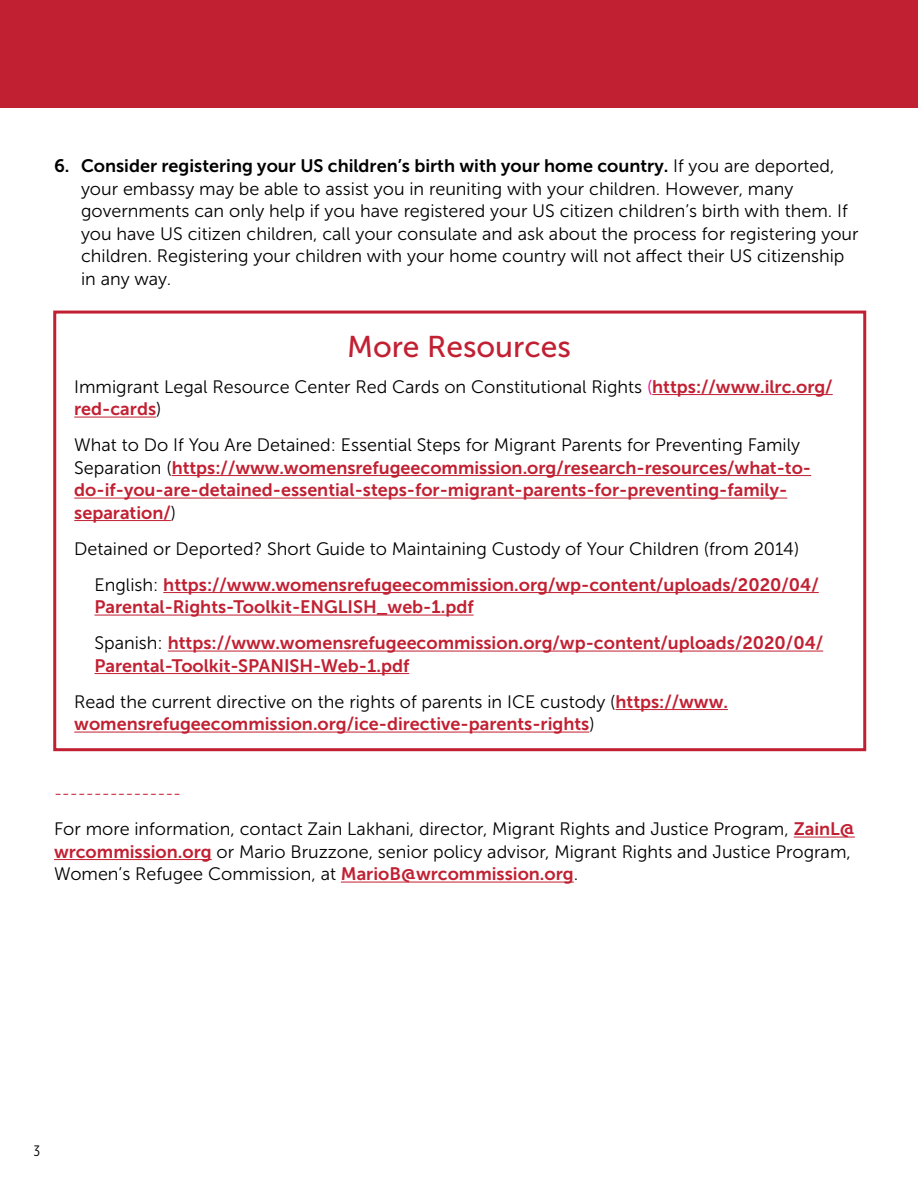
<style>
.page{position:relative;width:918px;height:1188px;background:#fff}
.page>*{position:absolute;margin:0;border:0;box-sizing:border-box;transform-origin:0 0}
.Heading_2{font:30px "Museo Sans 500";color:#c12032}
.Body{font:18px/22.5px "Museo Sans 300";color:#000}
.Body-2{font:18px/22.5px "Museo Sans 700";color:#c12032}
.Body-3{font:16.5px "Museo Sans 300";color:#c12032}
.t1{font:15px "Museo Sans Cond 300";color:#000}
.s1{font-family:"Museo Sans 700"}
.s2{color:#ec008c}
.s3{font-family:"Museo Sans 700";color:#c12032}
.s4{font-family:"Museo Sans 300";color:#000}
</style>
<div class="page">
<div style="left:0;top:0;width:918px;height:108px;background:#c12032"></div>
<hr style="left:652px;top:394px;width:181px;height:1px;background:#c12032">
<hr style="left:74px;top:417px;width:82px;height:1px;background:#c12032">
<hr style="left:172px;top:475px;width:639px;height:1px;background:#c12032">
<hr style="left:74px;top:498px;width:713px;height:1px;background:#c12032">
<hr style="left:74px;top:520px;width:97px;height:1px;background:#c12032">
<hr style="left:163px;top:592px;width:656px;height:1px;background:#c12032">
<hr style="left:94px;top:615px;width:380px;height:1px;background:#c12032">
<hr style="left:168px;top:651px;width:655px;height:1px;background:#c12032">
<hr style="left:94px;top:673px;width:315px;height:1px;background:#c12032">
<hr style="left:616px;top:709px;width:112px;height:1px;background:#c12032">
<hr style="left:74px;top:732px;width:515px;height:1px;background:#c12032">
<hr style="left:794px;top:837px;width:61px;height:1px;background:#c12032">
<hr style="left:54px;top:859px;width:158px;height:1px;background:#c12032">
<hr style="left:341px;top:882px;width:233px;height:1px;background:#c12032">
<div style="left:53px;top:311px;width:813px;height:440px;border:3px solid #c12032"></div>
<p class="Body" style="left:81px;top:155px;width:779px;text-indent:-27px"><span class="s1">6. Consider registering your US children’s birth with your home country.</span> If you are deported, your embassy may be able to assist you in reuniting with your children. However, many governments can only help if you have registered your US citizen children’s birth with them. If you have US citizen children, call your consulate and ask about the process for registering your children. Registering your children with your home country will not affect their US citizenship in any way.</p>
<h2 class="Heading_2" style="left:347px;top:330px;width:225px">More Resources</h2>
<p class="Body" style="left:74px;top:375px;width:760px">Immigrant Legal Resource Center Red Cards on Constitutional Rights <span class="s2">(</span><span class="s3">https://www.ilrc.org/ red-cards</span>)</p>
<p class="Body-2" style="left:74px;top:434px;width:738px"><span class="s4">What to Do If You Are Detained: Essential Steps for Migrant Parents for Preventing Family Separation (</span>https://www.womensrefugeecommission.org/research-resources/what-to&shy;do-if-you-are-detained-essential-steps-for-migrant-parents-for-preventing-family&shy;separation/<span class="s4">)</span></p>
<p class="Body" style="left:74px;top:537px;width:726px">Detained or Deported? Short Guide to Maintaining Custody of Your Children (from 2014)</p>
<p class="Body-2" style="left:94px;top:573px;width:726px"><span class="s4">English:</span> https://www.womensrefugeecommission.org/wp-content/uploads/2020/04/<br>Parental-Rights-Toolkit-ENGLISH_web-1.pdf</p>
<p class="Body-2" style="left:94px;top:632px;width:730px"><span class="s4">Spanish:</span> https://www.womensrefugeecommission.org/wp-content/uploads/2020/04/<br>Parental-Toolkit-SPANISH-Web-1.pdf</p>
<p class="Body-2" style="left:74px;top:690px;width:655px"><span class="s4">Read the current directive on the rights of parents in ICE custody (</span>https://www. womensrefugeecommission.org/ice-directive-parents-rights<span class="s4">)</span></p>
<p class="Body-3" style="left:54px;top:785px;width:129px">----------------</p>
<p class="Body" style="left:54px;top:818px;width:802px">For more information, contact Zain Lakhani, director, Migrant Rights and Justice Program, <span class="s3">ZainL@ wrcommission.org</span> or Mario Bruzzone, senior policy advisor, Migrant Rights and Justice Program,<br>Women’s Refugee Commission, at <span class="s3">MarioB@wrcommission.org</span>.</p>
<p class="t1" style="left:34px;top:1143px;width:8px">3</p>
</div>
